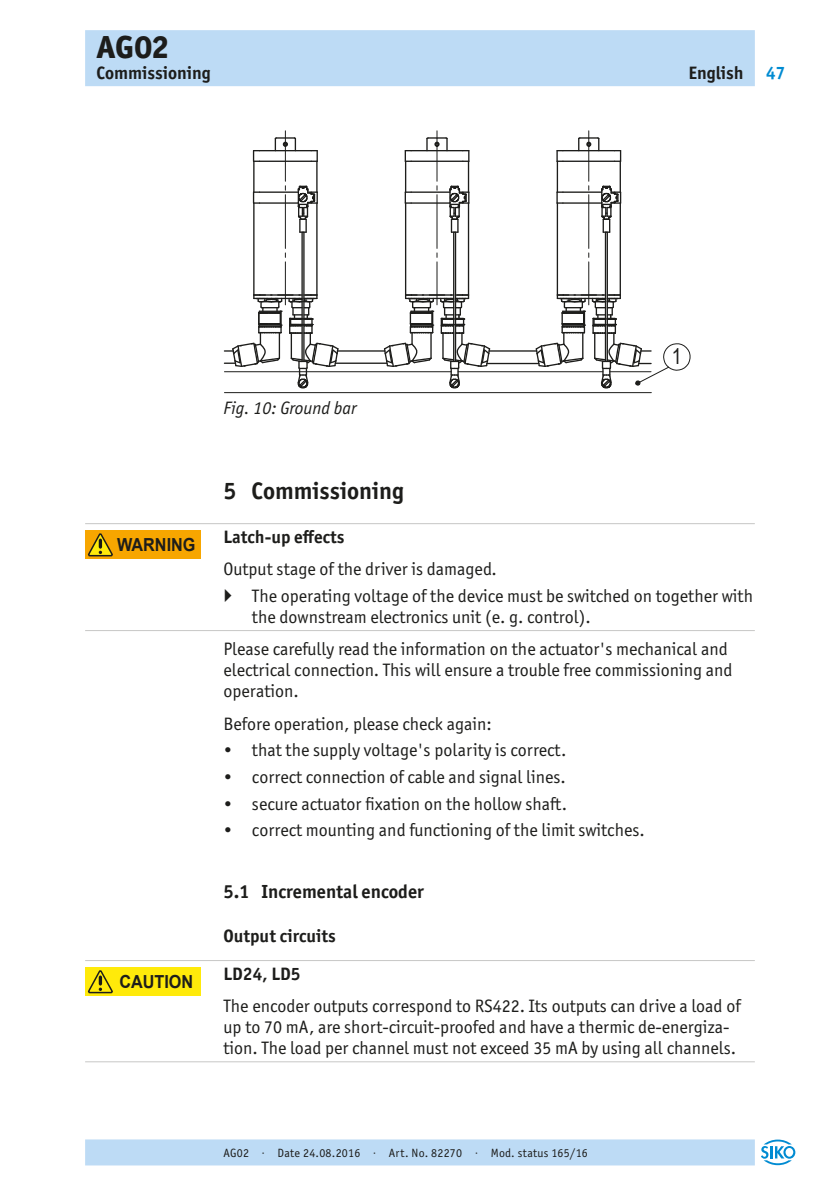
<style>
.page{position:relative;width:840px;height:1191px;background:#fff}
.page>*{position:absolute;margin:0;border:0;box-sizing:border-box;transform-origin:0 0}
.t1{font:800 32px "Officina Sans ITC Pro";color:#1d1d1b}
.t2{font:700 24px "Officina Sans ITC Pro";color:#1d1d1b}
.t3{font:700 19px "Officina Sans ITC Pro";color:#1d1d1b}
._03__Fliesstext_Lini{font:18px/21px "Officina Sans ITC Pro";color:#1d1d1b}
._03__Fliesstext{font:18px/21px "Officina Sans ITC Pro";color:#1d1d1b}
._02__Ueberschrift_Li{font:700 18px "Officina Sans ITC Pro";color:#1d1d1b}
.t4{font:italic 18px "Officina Sans ITC Pro";color:#1d1d1b}
._02__Ueberschrift{font:700 18px "Officina Sans ITC Pro";color:#1d1d1b}
.t5{font:700 18px "Arial";color:#1d1d1b;scale:.9 1}
.t6{font:700 18px "Officina Sans ITC Pro";color:#008bd2}
.t7{font:12px "Officina Sans ITC Pro";letter-spacing:.02em;color:#1d1d1b}
</style>
<div class="page">
<div style="left:85px;top:30px;width:669px;height:56px;background:#bddbf5"></div>
<div style="left:85px;top:1139px;width:669px;height:26px;background:#bddbf5"></div>
<svg style="left:761px;top:1139px;width:33px;height:26px"></svg>
<hr style="left:85px;top:523px;width:669px;height:1px;background:#c7c7c6">
<hr style="left:85px;top:630px;width:669px;height:1px;background:#c7c7c6">
<hr style="left:85px;top:960px;width:669px;height:1px;background:#c7c7c6">
<hr style="left:85px;top:1061px;width:669px;height:1px;background:#c7c7c6">
<hr style="left:303px;top:232px;width:1px;height:129px;background:#1d1d1b">
<hr style="left:301px;top:232px;width:1px;height:129px;background:#1d1d1b">
<hr style="left:316px;top:203px;width:1px;height:92px;background:#1d1d1b">
<hr style="left:253px;top:203px;width:1px;height:92px;background:#1d1d1b">
<svg style="left:253px;top:150px;width:6px;height:12px"></svg>
<hr style="left:259px;top:150px;width:52px;height:1px;background:#1d1d1b">
<hr style="left:259px;top:161px;width:52px;height:1px;background:#1d1d1b">
<svg style="left:311px;top:150px;width:7px;height:12px"></svg>
<svg style="left:253px;top:191px;width:6px;height:13px"></svg>
<hr style="left:259px;top:191px;width:39px;height:2px;background:#1d1d1b">
<hr style="left:259px;top:202px;width:39px;height:2px;background:#1d1d1b">
<svg style="left:296px;top:186px;width:22px;height:47px"></svg>
<hr style="left:253px;top:161px;width:1px;height:31px;background:#1d1d1b">
<hr style="left:316px;top:161px;width:1px;height:31px;background:#1d1d1b">
<hr style="left:454px;top:232px;width:2px;height:129px;background:#1d1d1b">
<hr style="left:453px;top:232px;width:1px;height:129px;background:#1d1d1b">
<hr style="left:467px;top:203px;width:2px;height:92px;background:#1d1d1b">
<hr style="left:405px;top:203px;width:1px;height:92px;background:#1d1d1b">
<svg style="left:382px;top:294px;width:109px;height:95px"></svg>
<svg style="left:404px;top:150px;width:7px;height:12px"></svg>
<hr style="left:411px;top:150px;width:51px;height:1px;background:#1d1d1b">
<hr style="left:411px;top:161px;width:51px;height:1px;background:#1d1d1b">
<svg style="left:462px;top:150px;width:7px;height:12px"></svg>
<svg style="left:404px;top:191px;width:7px;height:13px"></svg>
<hr style="left:411px;top:191px;width:38px;height:2px;background:#1d1d1b">
<hr style="left:411px;top:202px;width:38px;height:2px;background:#1d1d1b">
<svg style="left:448px;top:186px;width:21px;height:47px"></svg>
<hr style="left:405px;top:161px;width:1px;height:31px;background:#1d1d1b">
<hr style="left:467px;top:161px;width:2px;height:31px;background:#1d1d1b">
<hr style="left:606px;top:232px;width:1px;height:129px;background:#1d1d1b">
<hr style="left:604px;top:232px;width:1px;height:129px;background:#1d1d1b">
<hr style="left:619px;top:203px;width:1px;height:92px;background:#1d1d1b">
<hr style="left:556px;top:203px;width:1px;height:92px;background:#1d1d1b">
<svg style="left:556px;top:150px;width:6px;height:12px"></svg>
<hr style="left:562px;top:150px;width:52px;height:1px;background:#1d1d1b">
<hr style="left:562px;top:161px;width:52px;height:1px;background:#1d1d1b">
<svg style="left:614px;top:150px;width:7px;height:12px"></svg>
<svg style="left:556px;top:191px;width:6px;height:13px"></svg>
<hr style="left:562px;top:191px;width:39px;height:2px;background:#1d1d1b">
<hr style="left:562px;top:202px;width:39px;height:2px;background:#1d1d1b">
<svg style="left:599px;top:186px;width:22px;height:47px"></svg>
<hr style="left:556px;top:161px;width:1px;height:31px;background:#1d1d1b">
<hr style="left:619px;top:161px;width:1px;height:31px;background:#1d1d1b">
<hr style="left:458px;top:371px;width:144px;height:1px;background:#1d1d1b">
<hr style="left:486px;top:363px;width:52px;height:1px;background:#1d1d1b">
<hr style="left:489px;top:350px;width:47px;height:2px;background:#1d1d1b">
<hr style="left:224px;top:392px;width:427px;height:1px;background:#1d1d1b">
<hr style="left:299px;top:371px;width:152px;height:1px;background:#1d1d1b">
<hr style="left:335px;top:362px;width:52px;height:2px;background:#1d1d1b">
<hr style="left:337px;top:350px;width:47px;height:2px;background:#1d1d1b">
<svg style="left:224px;top:294px;width:115px;height:95px"></svg>
<hr style="left:588px;top:138px;width:1px;height:43px;background:#1d1d1b">
<hr style="left:588px;top:195px;width:1px;height:53px;background:#1d1d1b">
<hr style="left:588px;top:262px;width:1px;height:43px;background:#1d1d1b">
<svg style="left:578px;top:131px;width:21px;height:19px"></svg>
<hr style="left:436px;top:138px;width:1px;height:43px;background:#1d1d1b">
<hr style="left:436px;top:195px;width:1px;height:53px;background:#1d1d1b">
<hr style="left:436px;top:262px;width:1px;height:43px;background:#1d1d1b">
<svg style="left:426px;top:131px;width:21px;height:19px"></svg>
<hr style="left:285px;top:138px;width:1px;height:43px;background:#1d1d1b">
<hr style="left:285px;top:195px;width:1px;height:53px;background:#1d1d1b">
<hr style="left:285px;top:262px;width:1px;height:43px;background:#1d1d1b">
<svg style="left:274px;top:131px;width:22px;height:19px"></svg>
<div style="left:85px;top:530px;width:116px;height:28px;background:#f7a600"></div>
<svg style="left:87px;top:533px;width:26px;height:24px"></svg>
<div style="left:85px;top:967px;width:116px;height:28px;background:#ffea0a"></div>
<svg style="left:87px;top:970px;width:26px;height:24px"></svg>
<svg style="left:534px;top:294px;width:156px;height:95px"></svg>
<h1 class="t1" style="left:96px;top:26px;width:73px">AG02</h1>
<p class="_02__Ueberschrift_Li" style="left:96px;top:62px;width:116px">Commissioning</p>
<p class="_02__Ueberschrift_Li" style="left:688px;top:62px;width:57px">English</p>
<p class="t6" style="left:765px;top:62px;width:21px">47</p>
<p class="t5" style="left:117px;top:533px;width:89px">WARNING</p>
<p class="t5" style="left:119px;top:969px;width:84px">CAUTION</p>
<p class="t4" style="left:223px;top:398px;width:134px">Fig. 10: Ground bar</p>
<p class="t2" style="left:223px;top:476px;width:182px">5 Commissioning</p>
<p class="_02__Ueberschrift_Li" style="left:223px;top:525px;width:122px">Latch-up effects</p>
<p class="_03__Fliesstext" style="left:223px;top:558px;width:275px">Output stage of the driver is damaged.</p>
<p class="_03__Fliesstext_Lini" style="left:252px;top:585px;width:502px">The operating voltage of the device must be switched on together with the downstream electronics unit (e. g. control).</p>
<p class="_03__Fliesstext" style="left:223px;top:638px;width:510px">Please carefully read the information on the actuator's mechanical and electrical connection. This will ensure a trouble free commissioning and operation.</p>
<p class="_03__Fliesstext" style="left:223px;top:713px;width:269px">Before operation, please check again:</p>
<p class="_03__Fliesstext_Lini" style="left:223px;top:739px;width:344px">• that the supply voltage's polarity is correct.</p>
<p class="_03__Fliesstext_Lini" style="left:223px;top:766px;width:343px">• correct connection of cable and signal lines.</p>
<p class="_03__Fliesstext_Lini" style="left:223px;top:793px;width:345px">• secure actuator fixation on the hollow shaft.</p>
<p class="_03__Fliesstext_Lini" style="left:223px;top:819px;width:422px">• correct mounting and functioning of the limit switches.</p>
<p class="t3" style="left:223px;top:879px;width:202px">5.1 Incremental encoder</p>
<p class="_02__Ueberschrift" style="left:223px;top:924px;width:114px">Output circuits</p>
<p class="_02__Ueberschrift_Li" style="left:223px;top:962px;width:78px">LD24, LD5</p>
<p class="_03__Fliesstext_Lini" style="left:223px;top:995px;width:518px">The encoder outputs correspond to RS422. Its outputs can drive a load of up to 70 mA, are short-circuit-proofed and have a thermic de-energiza&shy;tion. The load per channel must not exceed 35 mA by using all channels.</p>
<p class="t7" style="left:223px;top:1145px;width:365px">AG02 · Date 24.08.2016 · Art. No. 82270 · Mod. status 165/16</p>
</div>
